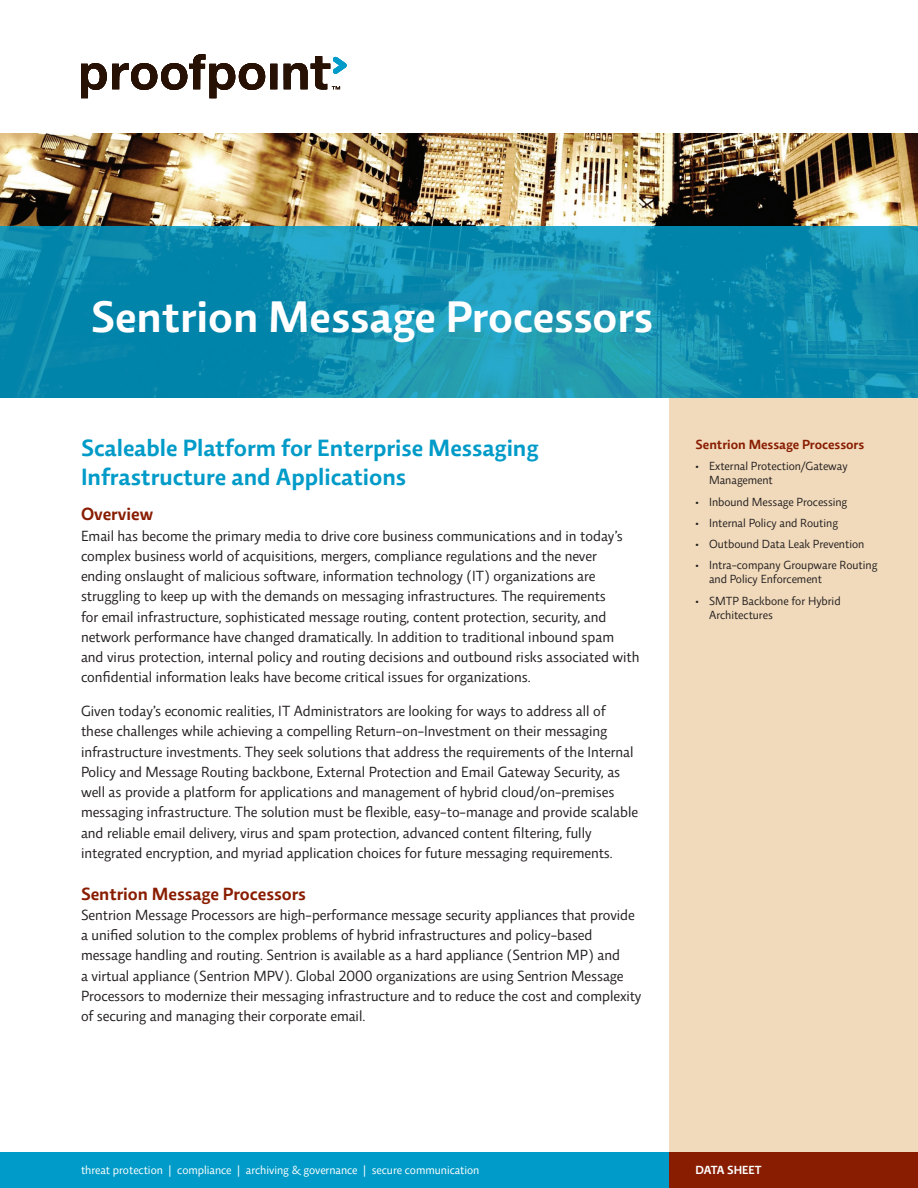
<style>
.page{position:relative;width:918px;height:1188px;background:#fff}
.page>*{position:absolute;margin:0;border:0;box-sizing:border-box;transform-origin:0 0}
.t1{font:600 45px "Relato Sans OT";color:#fff}
.t2{font:600 24px/28.8px "Relato Sans OT";color:#009bc8}
.sub_header{font:600 18px "Relato Sans OT";color:#891d02}
.Body_Text{font:15px/20.2px "Relato Sans OT";color:#231f20}
.sidebar_header{font:600 13.5px "Relato Sans OT";color:#891d02}
.Sidebar_Bullet_list{font:12px/14.4px "Relato Sans OT";color:#231f20}
.Eyebrow{font:12px "Relato Sans OT";color:#fff}
.Eyebrow-2{font:600 12px "Relato Sans OT";color:#fff}
</style>
<div class="page">
<div style="left:670px;top:392px;width:248px;height:796px;background:#f1dabb"></div>
<div style="left:0;top:1152px;width:711px;height:36px;background:#009bc8"></div>
<div style="left:670px;top:1152px;width:248px;height:36px;background:#891d02"></div>
<img style="left:0;top:134px;width:918px;height:93px">
<svg style="left:0;top:227px;width:918px;height:171px;background:#108fb0"></svg>
<div style="left:270px;top:64px;width:7px;height:25px;background:#271004"></div>
<svg style="left:284px;top:56px;width:63px;height:34px"></svg>
<svg style="left:81px;top:54px;width:184px;height:44px"></svg>
<p class="t1" style="left:81px;top:281px;width:277px">Tile Goes Here</p>
<p class="t1" style="left:91px;top:289px;width:564px">Sentrion Message Processors</p>
<p class="t2" style="left:81px;top:433px;width:459px">Scaleable Platform for Enterprise Messaging<br>Infrastructure and Applications</p>
<p class="sub_header" style="left:81px;top:503px;width:74px">Overview</p>
<p class="Body_Text" style="left:81px;top:525px;width:560px">Email has become the primary media to drive core business communications and in today’s complex business world of acquisitions, mergers, compliance regulations and the never ending onslaught of malicious software, information technology (IT) organizations are struggling to keep up with the demands on messaging infrastructures. The requirements<br>for email infrastructure, sophisticated message routing, content protection, security, and network performance have changed dramatically. In addition to traditional inbound spam and virus protection, internal policy and routing decisions and outbound risks associated with confidential information leaks have become critical issues for organizations.</p>
<p class="Body_Text" style="left:81px;top:701px;width:559px">Given today’s economic realities, IT Administrators are looking for ways to address all of these challenges while achieving a compelling Return-on-Investment on their messaging infrastructure investments. They seek solutions that address the requirements of the Internal Policy and Message Routing backbone, External Protection and Email Gateway Security, as well as provide a platform for applications and management of hybrid cloud/on-premises messaging infrastructure. The solution must be flexible, easy-to-manage and provide scalable and reliable email delivery, virus and spam protection, advanced content filtering, fully integrated encryption, and myriad application choices for future messaging requirements.</p>
<p class="sub_header" style="left:81px;top:883px;width:226px">Sentrion Message Processors</p>
<p class="Body_Text" style="left:81px;top:905px;width:562px">Sentrion Message Processors are high-performance message security appliances that provide a unified solution to the complex problems of hybrid infrastructures and policy-based message handling and routing. Sentrion is available as a hard appliance (Sentrion MP) and<br>a virtual appliance (Sentrion MPV). Global 2000 organizations are using Sentrion Message Processors to modernize their messaging infrastructure and to reduce the cost and complexity of securing and managing their corporate email.</p>
<p class="sidebar_header" style="left:696px;top:436px;width:170px">Sentrion Message Processors</p>
<p class="Sidebar_Bullet_list" style="left:709px;top:459px;width:140px;text-indent:-14px">• External Protection/Gateway<br>Management</p>
<p class="Sidebar_Bullet_list" style="left:696px;top:494px;width:153px">• Inbound Message Processing</p>
<p class="Sidebar_Bullet_list" style="left:696px;top:515px;width:144px">• Internal Policy and Routing</p>
<p class="Sidebar_Bullet_list" style="left:696px;top:536px;width:170px">• Outbound Data Leak Prevention</p>
<p class="Sidebar_Bullet_list" style="left:709px;top:558px;width:170px;text-indent:-14px">• Intra-company Groupware Routing and Policy Enforcement</p>
<p class="Sidebar_Bullet_list" style="left:709px;top:593px;width:133px;text-indent:-14px">• SMTP Backbone for Hybrid<br>Architectures</p>
<p class="Eyebrow" style="left:81px;top:1163px;width:400px">threat protection | compliance | archiving &amp; governance | secure communication</p>
<p class="Eyebrow-2" style="left:696px;top:1163px;width:68px">DATA SHEET</p>
</div>
